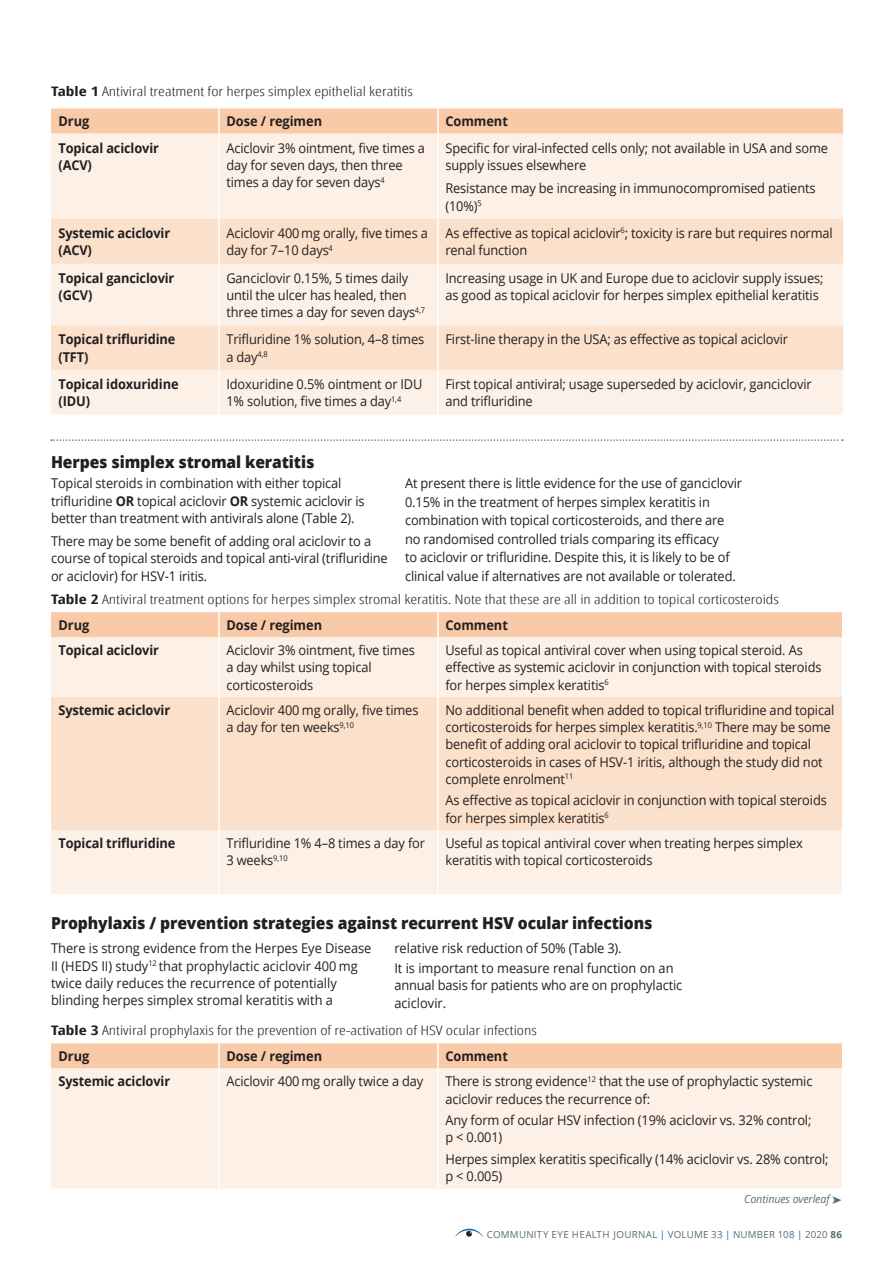
<style>
.page{position:relative;width:893px;height:1263px;background:#fff}
.page>*{position:absolute;margin:0;border:0;box-sizing:border-box;transform-origin:0 0}
.t1{font:800 16.5px "Open Sans";letter-spacing:-.005em;color:#231f20;scale:.95 1}
.t2{font:13.5px/17.2px "Open Sans";letter-spacing:-.01em;color:#231f20;scale:.95 1}
.t3{font:700 13.5px/17.2px "Open Sans";letter-spacing:-.01em;color:#231f20;scale:.95 1}
.t4{font:300 13.2px "Open Sans Condensed";color:#231f20;scale:1.32 1}
.t5{font:italic 11.25px "Open Sans";letter-spacing:-.01em;color:#586d75;scale:.95 1}
.t6{font:9.75px "Open Sans";letter-spacing:.025em;color:#586d75}
.s1{font-weight:700}
.s2{color:#006cb7}
</style>
<div class="page">
<svg style="left:455px;top:1229px;width:28px;height:8px"></svg>
<svg style="left:51px;top:108px;width:792px;height:26px;background:#f8cbaa"></svg>
<div style="left:51px;top:134px;width:792px;height:281px;background:#fdf1e7"></div>
<svg style="left:51px;top:219px;width:792px;height:151px;background:#fbe7d6"></svg>
<hr style="left:218px;top:108px;width:2px;height:26px;background:#fff">
<hr style="left:437px;top:108px;width:2px;height:26px;background:#fff">
<hr style="left:218px;top:134px;width:2px;height:85px;background:#fff">
<hr style="left:437px;top:134px;width:2px;height:85px;background:#fff">
<hr style="left:218px;top:219px;width:2px;height:45px;background:#fff">
<hr style="left:437px;top:219px;width:2px;height:45px;background:#fff">
<hr style="left:218px;top:264px;width:2px;height:62px;background:#fff">
<hr style="left:437px;top:264px;width:2px;height:62px;background:#fff">
<hr style="left:218px;top:326px;width:2px;height:44px;background:#fff">
<hr style="left:437px;top:326px;width:2px;height:44px;background:#fff">
<hr style="left:218px;top:370px;width:2px;height:45px;background:#fff">
<hr style="left:437px;top:370px;width:2px;height:45px;background:#fff">
<div style="left:51px;top:1043px;width:791px;height:25px;background:#f8caa7"></div>
<div style="left:51px;top:1068px;width:791px;height:120px;background:#fdf1e7"></div>
<hr style="left:218px;top:1043px;width:2px;height:25px;background:#fff">
<hr style="left:437px;top:1043px;width:2px;height:25px;background:#fff">
<hr style="left:218px;top:1068px;width:2px;height:120px;background:#fff">
<hr style="left:437px;top:1068px;width:2px;height:120px;background:#fff">
<div style="left:51px;top:612px;width:791px;height:25px;background:#f8caa7"></div>
<div style="left:51px;top:637px;width:791px;height:257px;background:#fdf1e7"></div>
<div style="left:51px;top:697px;width:791px;height:133px;background:#fbe0cb"></div>
<hr style="left:218px;top:612px;width:2px;height:25px;background:#fff">
<hr style="left:437px;top:612px;width:2px;height:25px;background:#fff">
<hr style="left:218px;top:637px;width:2px;height:60px;background:#fff">
<hr style="left:437px;top:637px;width:2px;height:60px;background:#fff">
<hr style="left:218px;top:697px;width:2px;height:133px;background:#fff">
<hr style="left:437px;top:697px;width:2px;height:133px;background:#fff">
<hr style="left:218px;top:830px;width:2px;height:64px;background:#fff">
<hr style="left:437px;top:830px;width:2px;height:64px;background:#fff">
<svg style="left:51px;top:439px;width:792px;height:2px"></svg>
<p class="t4" style="left:51px;top:82px;width:276px"><span class="s1">Table 1</span> Antiviral treatment for herpes simplex epithelial keratitis</p>
<p class="t3" style="left:58px;top:112px;width:34px">Drug</p>
<p class="t3" style="left:226px;top:112px;width:102px">Dose / regimen</p>
<p class="t3" style="left:445px;top:112px;width:67px">Comment</p>
<p class="t3" style="left:58px;top:139px;width:107px">Topical aciclovir (ACV)</p>
<p class="t2" style="left:226px;top:139px;width:211px">Aciclovir 3% ointment, five times a day for seven days, then three times a day for seven days<sup>4</sup></p>
<p class="t2" style="left:445px;top:139px;width:404px">Specific for viral-infected cells only; not available in USA and some supply issues elsewhere</p>
<p class="t2" style="left:445px;top:179px;width:391px">Resistance may be increasing in immunocompromised patients (10%)<sup>5</sup></p>
<p class="t3" style="left:58px;top:224px;width:119px">Systemic aciclovir (ACV)</p>
<p class="t2" style="left:226px;top:224px;width:214px">Aciclovir 400 mg orally, five times a day for 7–10 days<sup>4</sup></p>
<p class="t2" style="left:445px;top:224px;width:409px">As effective as topical aciclovir<sup>6</sup>; toxicity is rare but requires normal renal function</p>
<p class="t3" style="left:58px;top:269px;width:124px">Topical ganciclovir (GCV)</p>
<p class="t2" style="left:226px;top:269px;width:211px">Ganciclovir 0.15%, 5 times daily until the ulcer has healed, then three times a day for seven days<sup>4,7</sup></p>
<p class="t2" style="left:445px;top:269px;width:399px">Increasing usage in UK and Europe due to aciclovir supply issues; as good as topical aciclovir for herpes simplex epithelial keratitis</p>
<p class="t3" style="left:58px;top:331px;width:125px">Topical trifluridine (TFT)</p>
<p class="t2" style="left:226px;top:331px;width:210px">Trifluridine 1% solution, 4–8 times a day<sup>4,8</sup></p>
<p class="t2" style="left:445px;top:331px;width:362px">First-line therapy in the USA; as effective as topical aciclovir</p>
<p class="t3" style="left:58px;top:375px;width:128px">Topical idoxuridine (IDU)</p>
<p class="t2" style="left:226px;top:375px;width:208px">Idoxuridine 0.5% ointment or IDU<br>1% solution, five times a day<sup>1,4</sup></p>
<p class="t2" style="left:445px;top:375px;width:387px">First topical antiviral; usage superseded by aciclovir, ganciclovir and trifluridine</p>
<p class="t1" style="left:51px;top:449px;width:279px">Herpes simplex stromal keratitis</p>
<p class="t2" style="left:51px;top:474px;width:332px">Topical steroids in combination with either topical trifluridine <span class="s1">OR</span> topical aciclovir <span class="s1">OR</span> systemic aciclovir is better than treatment with antivirals alone (Table 2).</p>
<p class="t2" style="left:51px;top:532px;width:356px">There may be some benefit of adding oral aciclovir to a course of topical steroids and topical anti-viral (trifluridine or aciclovir) for HSV-1 iritis.</p>
<p class="t2" style="left:405px;top:474px;width:356px;line-height:18.6px">At present there is little evidence for the use of ganciclovir 0.15% in the treatment of herpes simplex keratitis in combination with topical corticosteroids, and there are no randomised controlled trials comparing its efficacy<br>to aciclovir or trifluridine. Despite this, it is likely to be of clinical value if alternatives are not available or tolerated.</p>
<p class="t4" style="left:51px;top:591px;width:553px"><span class="s1">Table 2</span> Antiviral treatment options for herpes simplex stromal keratitis. Note that these are all in addition to topical corticosteroids</p>
<p class="t3" style="left:58px;top:616px;width:34px">Drug</p>
<p class="t3" style="left:226px;top:616px;width:102px">Dose / regimen</p>
<p class="t3" style="left:445px;top:616px;width:67px">Comment</p>
<p class="t3" style="left:58px;top:641px;width:107px">Topical aciclovir</p>
<p class="t2" style="left:226px;top:641px;width:200px">Aciclovir 3% ointment, five times a day whilst using topical corticosteroids</p>
<p class="t2" style="left:445px;top:641px;width:397px">Useful as topical antiviral cover when using topical steroid. As effective as systemic aciclovir in conjunction with topical steroids for herpes simplex keratitis<sup>6</sup></p>
<p class="t3" style="left:58px;top:701px;width:119px">Systemic aciclovir</p>
<p class="t2" style="left:226px;top:701px;width:204px">Aciclovir 400 mg orally, five times a day for ten weeks<sup>9,10</sup></p>
<p class="t2" style="left:445px;top:701px;width:411px">No additional benefit when added to topical trifluridine and topical corticosteroids for herpes simplex keratitis.<sup>9,10</sup> There may be some benefit of adding oral aciclovir to topical trifluridine and topical corticosteroids in cases of HSV-1 iritis, although the study did not complete enrolment<sup>11</sup></p>
<p class="t2" style="left:445px;top:791px;width:403px">As effective as topical aciclovir in conjunction with topical steroids for herpes simplex keratitis<sup>6</sup></p>
<p class="t3" style="left:58px;top:834px;width:125px">Topical trifluridine</p>
<p class="t2" style="left:226px;top:834px;width:211px">Trifluridine 1% 4–8 times a day for<br>3 weeks<sup>9,10</sup></p>
<p class="t2" style="left:445px;top:834px;width:378px">Useful as topical antiviral cover when treating herpes simplex keratitis with topical corticosteroids</p>
<p class="t1" style="left:51px;top:910px;width:635px">Prophylaxis / prevention strategies against recurrent HSV ocular infections</p>
<p class="t2" style="left:51px;top:939px;width:339px">There is strong evidence from the Herpes Eye Disease II (HEDS II) study<sup>12</sup> that prophylactic aciclovir 400 mg twice daily reduces the recurrence of potentially blinding herpes simplex stromal keratitis with a</p>
<p class="t2" style="left:394px;top:938px;width:295px;line-height:19.6px">relative risk reduction of 50% (Table 3).<br>It is important to measure renal function on an</p>
<p class="t2" style="left:394px;top:976px;width:305px">annual basis for patients who are on prophylactic aciclovir.</p>
<p class="t4" style="left:51px;top:1021px;width:370px"><span class="s1">Table 3</span> Antiviral prophylaxis for the prevention of re-activation of HSV ocular infections</p>
<p class="t3" style="left:58px;top:1047px;width:34px">Drug</p>
<p class="t3" style="left:226px;top:1047px;width:102px">Dose / regimen</p>
<p class="t3" style="left:445px;top:1047px;width:67px">Comment</p>
<p class="t3" style="left:58px;top:1072px;width:119px">Systemic aciclovir</p>
<p class="t2" style="left:226px;top:1072px;width:209px">Aciclovir 400 mg orally twice a day</p>
<p class="t2" style="left:445px;top:1072px;width:388px">There is strong evidence<sup>12</sup> that the use of prophylactic systemic aciclovir reduces the recurrence of:</p>
<p class="t2" style="left:445px;top:1111px;width:387px">Any form of ocular HSV infection (19% aciclovir vs. 32% control; p &lt; 0.001)</p>
<p class="t2" style="left:445px;top:1150px;width:405px">Herpes simplex keratitis specifically (14% aciclovir vs. 28% control; p &lt; 0.005)</p>
<p class="t5" style="left:744px;top:1192px;width:104px">Continues overleaf ➤</p>
<p class="t6" style="left:487px;top:1228px;width:357px">COMMUNITY EYE HEALTH JOURNAL <span class="s2">|</span> VOLUME 33 <span class="s2">|</span> NUMBER 108 <span class="s2">|</span> 2020 <span class="s1">86</span></p>
</div>
